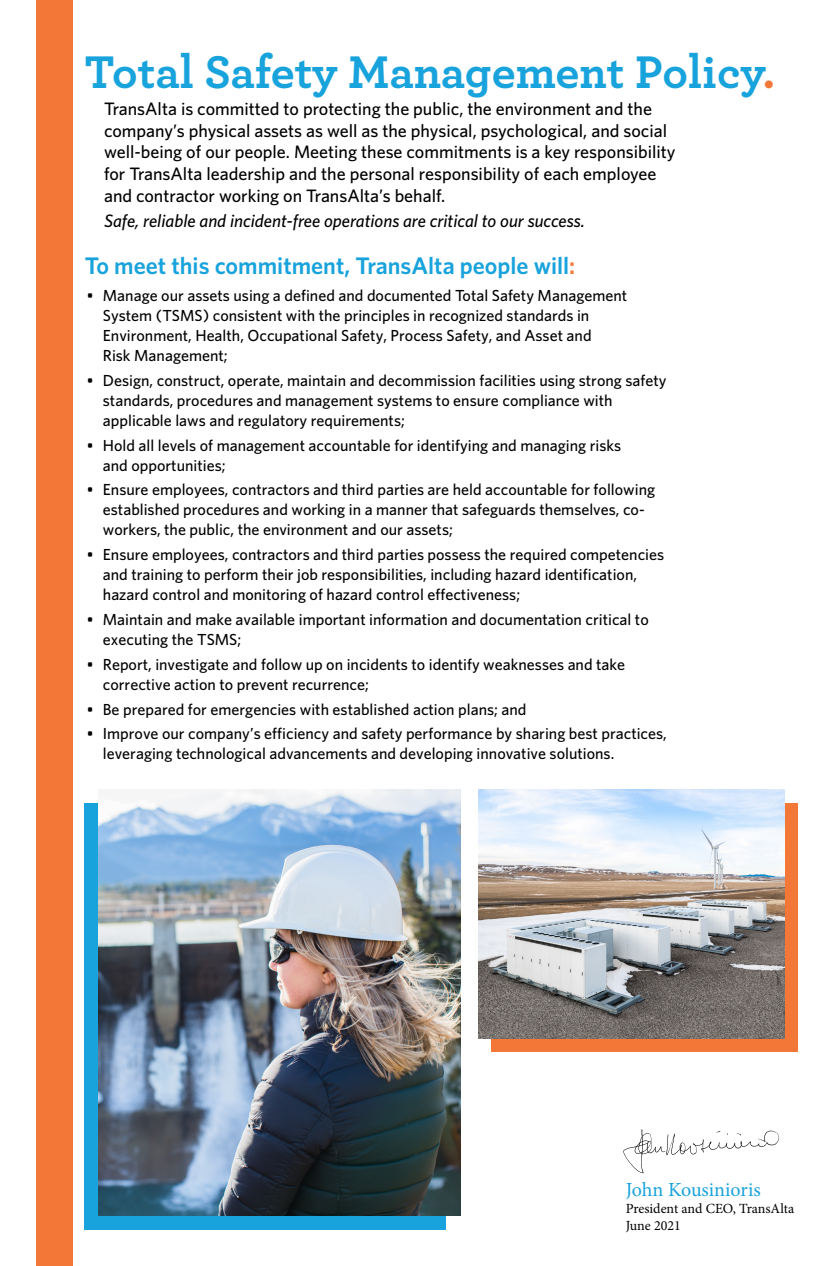
<style>
.page{position:relative;width:834px;height:1266px;background:#fff}
.page>*{position:absolute;margin:0;border:0;box-sizing:border-box;transform-origin:0 0}
.t1{font:700 48px "Archer";color:#19a3dc}
.t2{font:600 24px "Whitney";color:#19a3dc}
.t3{font:20px "Minion Pro";letter-spacing:-.005em;color:#19a3dc}
.t4{font:500 18px/21.6px "Whitney";color:#000}
.t5{font:italic 500 18px "Whitney";color:#000}
.t6{font:500 16px/20px "Whitney";color:#000}
.t7{font:14px "Minion Pro";color:#000}
.s1{color:#f37737}
</style>
<div class="page">
<div style="left:85px;top:803px;width:361px;height:427px;background:#19a3dc"></div>
<div style="left:491px;top:803px;width:307px;height:249px;background:#f37737"></div>
<div style="left:36px;top:0;width:36px;height:1266px;background:#f37737"></div>
<img style="left:478px;top:790px;width:307px;height:249px">
<img style="left:99px;top:790px;width:361px;height:425px">
<svg style="left:623px;top:1129px;width:156px;height:44px"></svg>
<p class="t1" style="left:85px;top:35px;width:692px">Total Safety Management Policy<span class="s1">.</span></p>
<p class="t4" style="left:104px;top:98px;width:573px">TransAlta is committed to protecting the public, the environment and the company’s physical assets as well as the physical, psychological, and social well-being of our people. Meeting these commitments is a key responsibility for TransAlta leadership and the personal responsibility of each employee and contractor working on TransAlta’s behalf.</p>
<p class="t5" style="left:104px;top:209px;width:482px">Safe, reliable and incident-free operations are critical to our success.</p>
<p class="t2" style="left:85px;top:250px;width:492px">To meet this commitment, TransAlta people will<span class="s1">:</span></p>
<p class="t6" style="left:103px;top:285px;width:526px;text-indent:-16px">• Manage our assets using a defined and documented Total Safety Management System (TSMS) consistent with the principles in recognized standards in Environment, Health, Occupational Safety, Process Safety, and Asset and<br>Risk Management;</p>
<p class="t6" style="left:103px;top:370px;width:565px;text-indent:-16px">• Design, construct, operate, maintain and decommission facilities using strong safety standards, procedures and management systems to ensure compliance with applicable laws and regulatory requirements;</p>
<p class="t6" style="left:103px;top:435px;width:520px;text-indent:-16px">• Hold all levels of management accountable for identifying and managing risks and opportunities;</p>
<p class="t6" style="left:103px;top:480px;width:554px;text-indent:-16px">• Ensure employees, contractors and third parties are held accountable for following established procedures and working in a manner that safeguards themselves, co&shy;workers, the public, the environment and our assets;</p>
<p class="t6" style="left:103px;top:544px;width:563px;text-indent:-16px">• Ensure employees, contractors and third parties possess the required competencies and training to perform their job responsibilities, including hazard identification, hazard control and monitoring of hazard control effectiveness;</p>
<p class="t6" style="left:103px;top:609px;width:547px;text-indent:-16px">• Maintain and make available important information and documentation critical to executing the TSMS;</p>
<p class="t6" style="left:103px;top:654px;width:524px;text-indent:-16px">• Report, investigate and follow up on incidents to identify weaknesses and take corrective action to prevent recurrence;</p>
<p class="t6" style="left:87px;top:699px;width:441px">• Be prepared for emergencies with established action plans; and</p>
<p class="t6" style="left:103px;top:723px;width:565px;text-indent:-16px">• Improve our company’s efficiency and safety performance by sharing best practices, leveraging technological advancements and developing innovative solutions.</p>
<p class="t3" style="left:626px;top:1176px;width:137px">John Kousinioris</p>
<p class="t7" style="left:626px;top:1199px;width:170px">President and CEO, TransAlta</p>
<p class="t7" style="left:626px;top:1216px;width:57px">June 2021</p>
</div>
